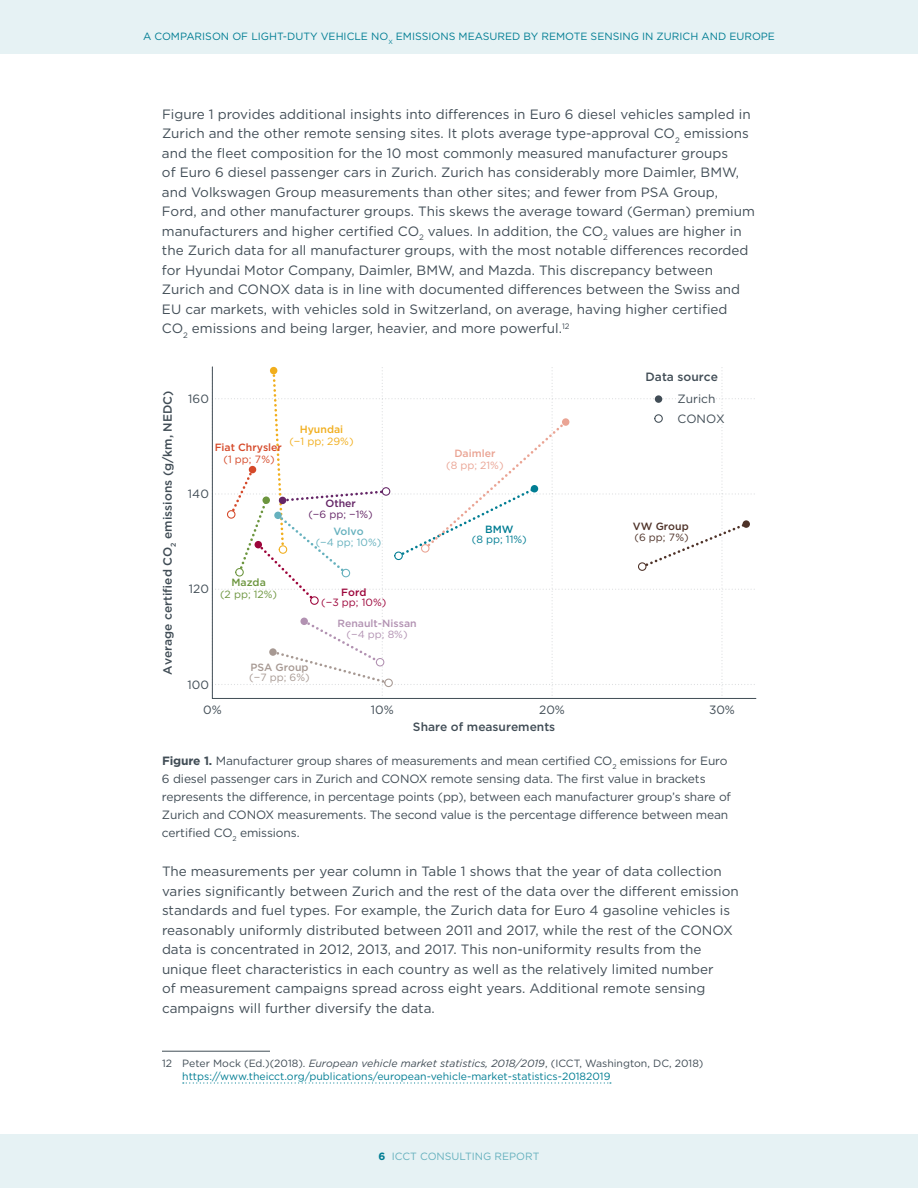
<style>
.page{position:relative;width:918px;height:1188px;background:#fff}
.page>*{position:absolute;margin:0;border:0;box-sizing:border-box;transform-origin:0 0}
.t1{font:13.5px/19.5px "Gotham";color:#414d56}
.t2{font:12px/18px "Gotham";letter-spacing:-.01em;color:#414d56}
.t3{font:500 12px "Gotham";color:#414d56}
.t4{font:10.5px/12.6px "Gotham";color:#007d93}
.t5{font:10.5px "Gotham";color:#66b1be}
.t6{font:500 10.5px "Gotham";color:#d54929}
.t7{font:10.5px "Gotham";color:#9d053b}
.t8{font:10.5px "Gotham";color:#f1ae1d}
.t9{font:10.5px "Gotham";color:#642566}
.t10{font:10.5px "Gotham";color:#eaa494}
.t11{font:10.5px "Gotham";color:#6c953e}
.t12{font:10.5px "Gotham";color:#a79993}
.t13{font:10.5px "Gotham";color:#d54929}
.t14{font:500 10.5px "Gotham";color:#a79993}
.t15{font:10.5px "Gotham";color:#4e3228}
.t16{font:500 10.5px "Gotham";color:#eaa494}
.t17{font:500 10.5px "Gotham";color:#f1ae1d}
.t18{font:500 10.5px "Gotham";color:#4e3228}
.t19{font:500 10.5px "Gotham";color:#6c953e}
.t20{font:500 10.5px "Gotham";color:#642566}
.t21{font:500 10.5px "Gotham";color:#66b1be}
.t22{font:500 10.5px "Gotham";color:#9d053b}
.t23{font:500 10.5px "Gotham";color:#007d93}
.t24{font:500 10.35px "Gotham";color:#b292b2}
.t25{font:10.35px "Gotham";color:#b292b2}
.s1{font-weight:700}
.s2{color:#414d56}
.s3{font-style:italic;color:#414d56}
.s4{font-weight:700;color:#007d93}
</style>
<div class="page">
<div style="left:0;top:1134px;width:918px;height:54px;background:#e6f2f4"></div>
<div style="left:0;top:0;width:918px;height:54px;background:#e6f2f4"></div>
<svg style="left:215px;top:367px;width:540px;height:331px"></svg>
<div style="left:531px;top:485px;width:7px;height:7px;background:#007d93;border-radius:50%"></div>
<div style="left:562px;top:418px;width:7px;height:8px;background:#eaa494;border-radius:50%"></div>
<div style="left:249px;top:466px;width:7px;height:7px;background:#d54929;border-radius:50%"></div>
<div style="left:255px;top:541px;width:7px;height:7px;background:#9d053b;border-radius:50%"></div>
<div style="left:270px;top:367px;width:7px;height:7px;background:#f1ae1d;border-radius:50%"></div>
<div style="left:262px;top:496px;width:8px;height:8px;background:#6c953e;border-radius:50%"></div>
<div style="left:279px;top:497px;width:7px;height:7px;background:#642566;border-radius:50%"></div>
<div style="left:269px;top:648px;width:8px;height:8px;background:#a79993;border-radius:50%"></div>
<div style="left:300px;top:618px;width:8px;height:7px;background:#b292b2;border-radius:50%"></div>
<div style="left:274px;top:512px;width:8px;height:7px;background:#66b1be;border-radius:50%"></div>
<div style="left:743px;top:520px;width:7px;height:8px;background:#4e3228;border-radius:50%"></div>
<div style="left:394px;top:552px;width:9px;height:8px;background:#fff;border:1px solid #007d93;border-radius:50%"></div>
<div style="left:421px;top:544px;width:9px;height:9px;background:#fff;border:1px solid #eaa494;border-radius:50%"></div>
<div style="left:227px;top:510px;width:8px;height:9px;background:#fff;border:1px solid #d54929;border-radius:50%"></div>
<svg style="left:310px;top:596px;width:9px;height:9px"></svg>
<div style="left:279px;top:545px;width:8px;height:9px;background:#fff;border:1px solid #f1ae1d;border-radius:50%"></div>
<div style="left:235px;top:568px;width:9px;height:9px;background:#fff;border:1px solid #6c953e;border-radius:50%"></div>
<div style="left:382px;top:487px;width:8px;height:9px;background:#fff;border:1px solid #642566;border-radius:50%"></div>
<div style="left:384px;top:679px;width:9px;height:8px;background:#fff;border:1px solid #a79993;border-radius:50%"></div>
<div style="left:376px;top:658px;width:8px;height:8px;background:#fff;border:1px solid #b292b2;border-radius:50%"></div>
<div style="left:342px;top:569px;width:8px;height:8px;background:#fff;border:1px solid #66b1be;border-radius:50%"></div>
<div style="left:638px;top:562px;width:9px;height:9px;background:#fff;border:1px solid #4e3228;border-radius:50%"></div>
<hr style="left:212px;top:367px;width:1px;height:331px;background:#414d56">
<hr style="left:212px;top:698px;width:544px;height:1px;background:#414d56">
<div style="left:655px;top:395px;width:7px;height:8px;background:#414d56;border-radius:50%"></div>
<svg style="left:654px;top:414px;width:9px;height:9px"></svg>
<hr style="left:162px;top:1051px;width:108px;height:1px;background:#414d56">
<svg style="left:183px;top:1082px;width:428px;height:2px"></svg>
<p class="t4" style="left:143px;top:30px;width:633px">A COMPARISON OF LIGHT-DUTY VEHICLE NO<sub>X</sub> EMISSIONS MEASURED BY REMOTE SENSING IN ZURICH AND EUROPE</p>
<p class="t1" style="left:162px;top:104px;width:594px">Figure 1 provides additional insights into differences in Euro 6 diesel vehicles sampled in Zurich and the other remote sensing sites. It plots average type-approval CO<sub>2</sub> emissions and the fleet composition for the 10 most commonly measured manufacturer groups<br>of Euro 6 diesel passenger cars in Zurich. Zurich has considerably more Daimler, BMW, and Volkswagen Group measurements than other sites; and fewer from PSA Group, Ford, and other manufacturer groups. This skews the average toward (German) premium manufacturers and higher certified CO<sub>2</sub> values. In addition, the CO<sub>2</sub> values are higher in the Zurich data for all manufacturer groups, with the most notable differences recorded for Hyundai Motor Company, Daimler, BMW, and Mazda. This discrepancy between Zurich and CONOX data is in line with documented differences between the Swiss and EU car markets, with vehicles sold in Switzerland, on average, having higher certified CO<sub>2</sub> emissions and being larger, heavier, and more powerful.<sup>12</sup></p>
<p class="t3" style="left:160px;top:675px;width:286px;rotate:-90deg">Average certified CO<sub>2</sub> emissions (g/km, NEDC)</p>
<p class="t2" style="left:188px;top:389px;width:22px">160</p>
<p class="t6" style="left:215px;top:441px;width:69px">Fiat Chrysler</p>
<p class="t13" style="left:223px;top:453px;width:53px">(1 pp; 7%)</p>
<p class="t17" style="left:300px;top:422px;width:45px">Hyundai</p>
<p class="t8" style="left:289px;top:434px;width:66px">(−1 pp; 29%)</p>
<p class="t2" style="left:188px;top:485px;width:22px">140</p>
<p class="t20" style="left:325px;top:497px;width:32px">Other</p>
<p class="t9" style="left:308px;top:507px;width:66px">(−6 pp; −1%)</p>
<p class="t21" style="left:333px;top:525px;width:32px">Volvo</p>
<p class="t5" style="left:316px;top:535px;width:67px">(−4 pp; 10%)</p>
<p class="t2" style="left:189px;top:580px;width:22px">120</p>
<p class="t19" style="left:231px;top:575px;width:36px">Mazda</p>
<p class="t11" style="left:220px;top:588px;width:59px">(2 pp; 12%)</p>
<p class="t22" style="left:341px;top:585px;width:27px">Ford</p>
<p class="t7" style="left:321px;top:596px;width:67px">(−3 pp; 10%)</p>
<p class="t24" style="left:337px;top:617px;width:81px">Renault-Nissan</p>
<p class="t25" style="left:347px;top:628px;width:63px">(−4 pp; 8%)</p>
<p class="t2" style="left:187px;top:675px;width:23px">100</p>
<p class="t14" style="left:250px;top:660px;width:60px">PSA Group</p>
<p class="t12" style="left:249px;top:671px;width:62px">(−7 pp; 6%)</p>
<p class="t16" style="left:454px;top:446px;width:43px">Daimler</p>
<p class="t10" style="left:446px;top:458px;width:59px">(8 pp; 21%)</p>
<p class="t23" style="left:485px;top:522px;width:30px">BMW</p>
<p class="t4" style="left:472px;top:533px;width:56px">(8 pp; 11%)</p>
<p class="t3" style="left:646px;top:369px;width:74px">Data source</p>
<p class="t2" style="left:677px;top:389px;width:49px;line-height:19.5px">Zurich<br>CONOX</p>
<p class="t18" style="left:633px;top:519px;width:57px">VW Group</p>
<p class="t15" style="left:634px;top:530px;width:56px">(6 pp; 7%)</p>
<p class="t2" style="left:203px;top:701px;width:20px">0%</p>
<p class="t2" style="left:371px;top:701px;width:24px">10%</p>
<p class="t2" style="left:539px;top:701px;width:27px">20%</p>
<p class="t2" style="left:709px;top:701px;width:27px">30%</p>
<p class="t3" style="left:413px;top:719px;width:144px">Share of measurements</p>
<p class="t2" style="left:162px;top:751px;width:571px"><span class="s1">Figure 1.</span> Manufacturer group shares of measurements and mean certified CO<sub>2</sub> emissions for Euro 6 diesel passenger cars in Zurich and CONOX remote sensing data. The first value in brackets represents the difference, in percentage points (pp), between each manufacturer group’s share of Zurich and CONOX measurements. The second value is the percentage difference between mean certified CO<sub>2</sub> emissions.</p>
<p class="t1" style="left:162px;top:861px;width:578px">The measurements per year column in Table 1 shows that the year of data collection varies significantly between Zurich and the rest of the data over the different emission standards and fuel types. For example, the Zurich data for Euro 4 gasoline vehicles is reasonably uniformly distributed between 2011 and 2017, while the rest of the CONOX data is concentrated in 2012, 2013, and 2017. This non-uniformity results from the unique fleet characteristics in each country as well as the relatively limited number<br>of measurement campaigns spread across eight years. Additional remote sensing campaigns will further diversify the data.</p>
<p class="t4" style="left:182px;top:1057px;width:523px;text-indent:-20px"><span class="s2">12 Peter Mock (Ed.)(2018).</span> <span class="s3">European vehicle market statistics, 2018/2019</span><span class="s2">, (ICCT, Washington, DC, 2018) </span>https://www.theicct.org/publications/european-vehicle-market-statistics-20182019</p>
<p class="t5" style="left:379px;top:1149px;width:162px"><span class="s4">6</span> ICCT CONSULTING REPORT</p>
</div>
